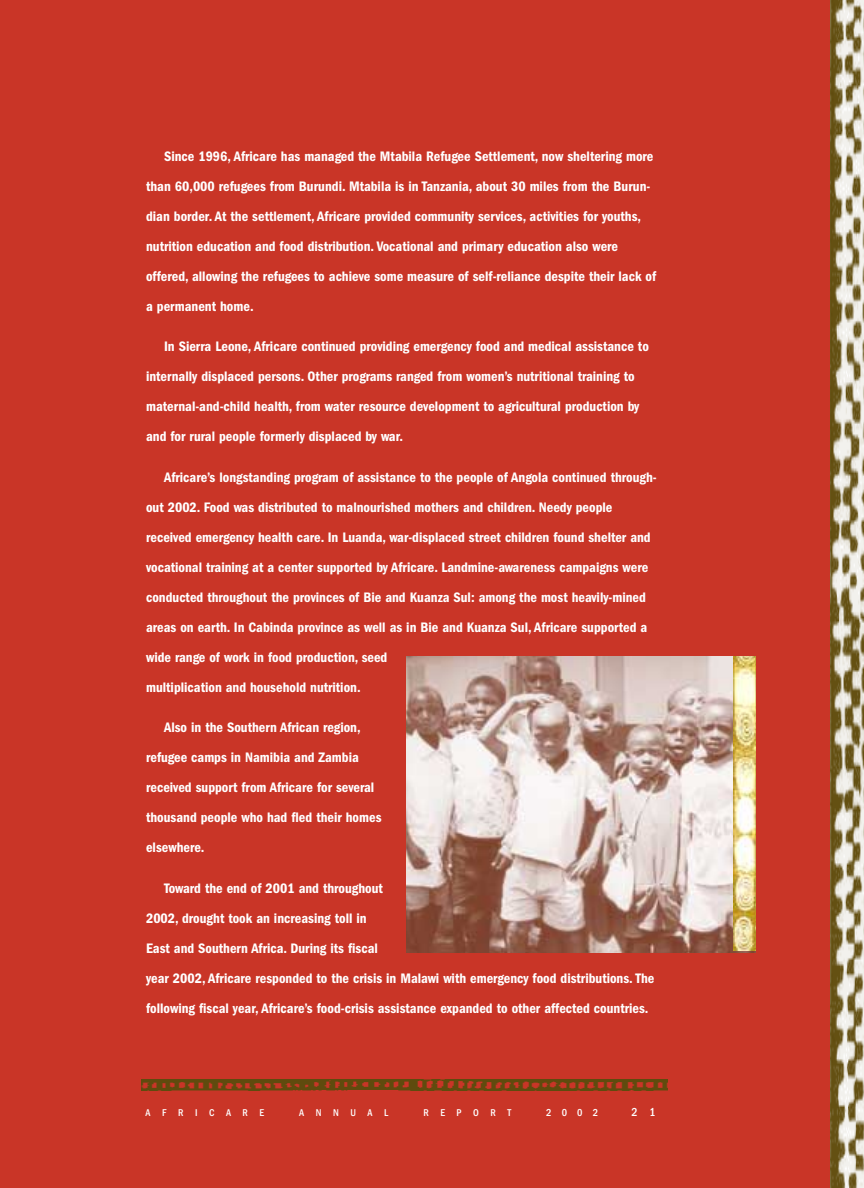
<style>
.page{position:relative;width:864px;height:1188px;background:#fff}
.page>*{position:absolute;margin:0;border:0;box-sizing:border-box;transform-origin:0 0}
.t1{font:600 condensed 14.25px/30px "Franklin Gothic";color:#fff}
.t2{font:500 condensed 12px "Franklin Gothic";color:#fff}
.t3{font:500 condensed 10.5px "Franklin Gothic";color:#fff}
.t4{font:500 condensed 10.2px "Franklin Gothic";letter-spacing:1.135em;color:#fff}
</style>
<div class="page">
<div style="left:0;top:0;width:844px;height:1188px;background:#c93527"></div>
<img style="left:142px;top:1080px;width:526px;height:10px">
<img style="left:406px;top:656px;width:350px;height:296px">
<img style="left:831px;top:0;width:33px;height:1188px">
<img style="left:734px;top:656px;width:22px;height:295px">
<p class="t1" style="left:146px;top:142px;width:512px;text-indent:18px">Since 1996, Africare has managed the Mtabila Refugee Settlement, now sheltering more than 60,000 refugees from Burundi. Mtabila is in Tanzania, about 30 miles from the Burun&shy;dian border. At the settlement, Africare provided community services, activities for youths, nutrition education and food distribution. Vocational and primary education also were offered, allowing the refugees to achieve some measure of self-reliance despite their lack of a permanent home.</p>
<p class="t1" style="left:146px;top:333px;width:504px;text-indent:18px">In Sierra Leone, Africare continued providing emergency food and medical assistance to internally displaced persons. Other programs ranged from women’s nutritional training to maternal-and-child health, from water resource development to agricultural production by and for rural people formerly displaced by war.</p>
<p class="t1" style="left:146px;top:463px;width:512px;text-indent:18px">Africare’s longstanding program of assistance to the people of Angola continued through&shy;out 2002. Food was distributed to malnourished mothers and children. Needy people received emergency health care. In Luanda, war-displaced street children found shelter and vocational training at a center supported by Africare. Landmine-awareness campaigns were conducted throughout the provinces of Bie and Kuanza Sul: among the most heavily-mined areas on earth. In Cabinda province as well as in Bie and Kuanza Sul, Africare supported a wide range of work in food production, seed<br>multiplication and household nutrition.</p>
<p class="t1" style="left:146px;top:714px;width:237px;text-indent:18px">Also in the Southern African region, refugee camps in Namibia and Zambia received support from Africare for several thousand people who had fled their homes elsewhere.</p>
<p class="t1" style="left:146px;top:874px;width:510px;text-indent:18px">Toward the end of 2001 and throughout<br>2002, drought took an increasing toll in<br>East and Southern Africa. During its fiscal<br>year 2002, Africare responded to the crisis in Malawi with emergency food distributions. The following fiscal year, Africare’s food-crisis assistance expanded to other affected countries.</p>
<p class="t4" style="left:146px;top:1109px;width:120px">AFRICARE</p>
<p class="t4" style="left:299px;top:1109px;width:91px">ANNUAL</p>
<p class="t4" style="left:423px;top:1109px;width:89px">REPORT</p>
<p class="t3" style="left:546px;top:1109px;width:53px">2002</p>
<p class="t2" style="left:632px;top:1108px;width:25px">2 1</p>
</div>
